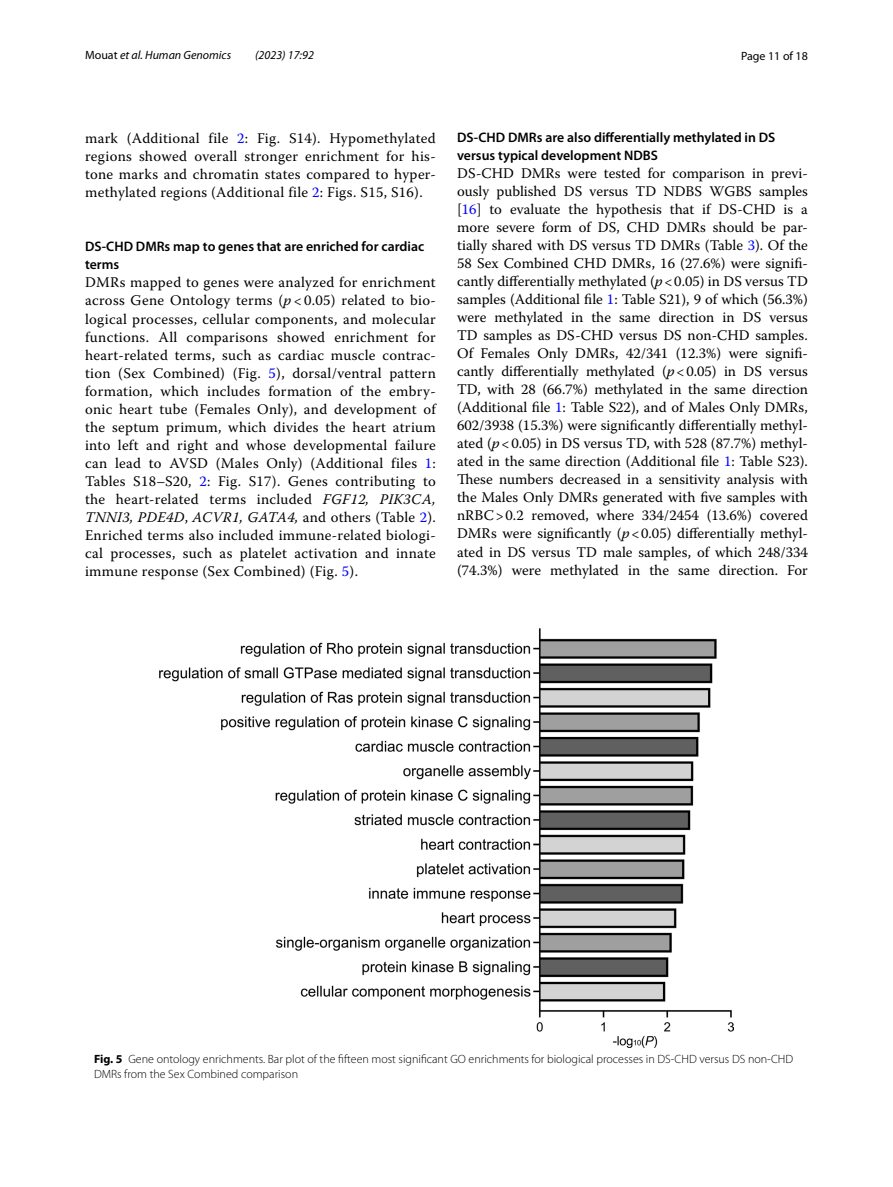
<style>
.page{position:relative;width:893px;height:1187px;background:#fff}
.page>*{position:absolute;margin:0;border:0;box-sizing:border-box;transform-origin:0 0}
.t1{font:14.7px/18px "Warnock Pro";letter-spacing:.02em;color:#000;text-align:justify}
.t2{font:600 13.8px/18px "Myriad Pro";color:#000}
.t3{font:300 12px/15px "Myriad Pro";color:#000}
.t4{font:italic 12px "Myriad Pro";color:#000}
.t5{font:12px "Myriad Pro";color:#000}
.s1{font-style:normal}
.s2{color:#00f}
.s3{font-style:italic}
.s4{font-weight:700}
</style>
<div class="page">
<img style="left:159px;top:628px;width:574px;height:419px">
<p class="t4" style="left:85px;top:48px;width:148px"><span class="s1">Mouat</span> et al. Human Genomics</p>
<p class="t4" style="left:255px;top:48px;width:60px">(2023) 17:92</p>
<p class="t5" style="left:741px;top:48px;width:68px">Page 11 of 18</p>
<p class="t1" style="left:85px;top:128px;width:352px">mark (Additional file <span class="s2">2</span>: Fig. S14). Hypomethylated regions showed overall stronger enrichment for his&shy;tone marks and chromatin states compared to hyper&shy;methylated regions (Additional file <span class="s2">2</span>: Figs. S15, S16).</p>
<p class="t2" style="left:85px;top:237px;width:341px">DS‑CHD DMRs map to genes that are enriched for cardiac terms</p>
<p class="t1" style="left:85px;top:273px;width:352px">DMRs mapped to genes were analyzed for enrichment across Gene Ontology terms (<span class="s3">p</span> &lt; 0.05) related to bio&shy;logical processes, cellular components, and molecular functions. All comparisons showed enrichment for heart-related terms, such as cardiac muscle contrac&shy;tion (Sex Combined) (Fig. <span class="s2">5</span>), dorsal/ventral pattern formation, which includes formation of the embry&shy;onic heart tube (Females Only), and development of the septum primum, which divides the heart atrium into left and right and whose developmental failure can lead to AVSD (Males Only) (Additional files <span class="s2">1</span>:<br>Tables S18–S20, <span class="s2">2</span>: Fig. S17). Genes contributing to the heart-related terms included <span class="s3">FGF12, PIK3CA, TNNI3, PDE4D</span>, <span class="s3">ACVR1, GATA4,</span> and others (Table <span class="s2">2</span>).<br>Enriched terms also included immune-related biologi&shy;cal processes, such as platelet activation and innate immune response (Sex Combined) (Fig. <span class="s2">5</span>).</p>
<p class="t2" style="left:457px;top:128px;width:320px">DS‑CHD DMRs are also differentially methylated in DS versus typical development NDBS</p>
<p class="t1" style="left:457px;top:164px;width:352px">DS-CHD DMRs were tested for comparison in previ&shy;ously published DS versus TD NDBS WGBS samples [<span class="s2">16</span>] to evaluate the hypothesis that if DS-CHD is a more severe form of DS, CHD DMRs should be par&shy;tially shared with DS versus TD DMRs (Table <span class="s2">3</span>). Of the 58 Sex Combined CHD DMRs, 16 (27.6%) were signifi&shy;cantly differentially methylated (<span class="s3">p</span>&lt;0.05) in DS versus TD samples (Additional file <span class="s2">1</span>: Table S21), 9 of which (56.3%) were methylated in the same direction in DS versus TD samples as DS-CHD versus DS non-CHD samples.<br>Of Females Only DMRs, 42/341 (12.3%) were signifi&shy;cantly differentially methylated (<span class="s3">p</span>&lt;0.05) in DS versus TD, with 28 (66.7%) methylated in the same direction (Additional file <span class="s2">1</span>: Table S22), and of Males Only DMRs, 602/3938 (15.3%) were significantly differentially methyl&shy;ated (<span class="s3">p</span>&lt;0.05) in DS versus TD, with 528 (87.7%) methyl&shy;ated in the same direction (Additional file <span class="s2">1</span>: Table S23).<br>These numbers decreased in a sensitivity analysis with the Males Only DMRs generated with five samples with nRBC&gt;0.2 removed, where 334/2454 (13.6%) covered DMRs were significantly (<span class="s3">p</span>&lt;0.05) differentially methyl&shy;ated in DS versus TD male samples, of which 248/334 (74.3%) were methylated in the same direction. For</p>
<p class="t3" style="left:94px;top:1051px;width:701px"><span class="s4">Fig. 5</span> Gene ontology enrichments. Bar plot of the fifteen most significant GO enrichments for biological processes in DS-CHD versus DS non-CHD<br>DMRs from the Sex Combined comparison</p>
</div>
